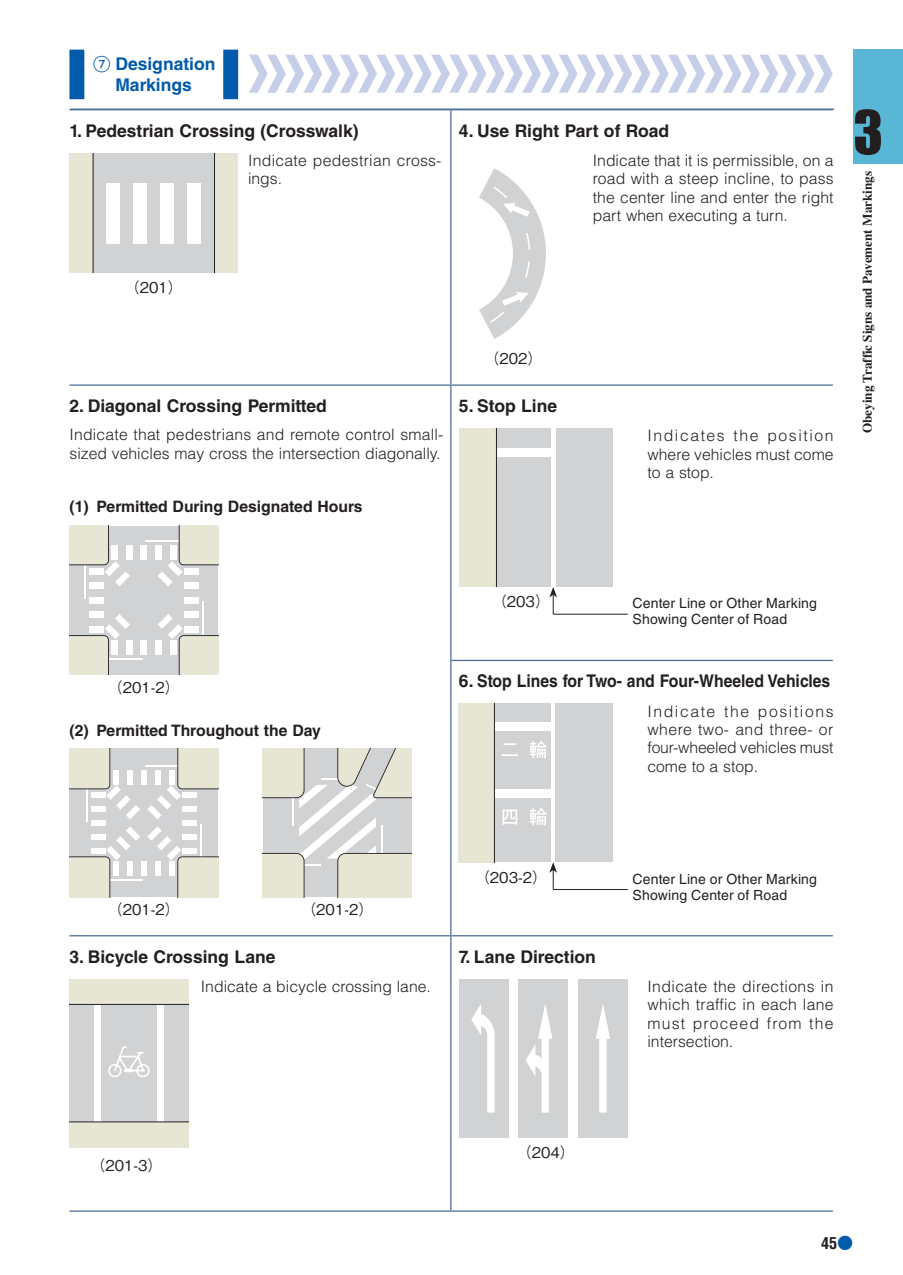
<style>
.page{position:relative;width:903px;height:1275px;background:#fff}
.page>*{position:absolute;margin:0;border:0;box-sizing:border-box;transform-origin:0 0}
.t1{font:55.82px "Impact";color:#231f20}
.t2{font:700 17.5px "Helvetica LT Std";color:#231f20}
.t3{font:700 17.5px/21px "Helvetica LT Std";color:#015aaa;text-align:center}
.t4{font:700 condensed 16.1px "Helvetica LT Std";color:#231f20}
.t5{font:300 15.75px/18.4px "Helvetica LT Std";letter-spacing:.005em;color:#231f20}
.t6{font:700 15.75px "Helvetica LT Std";color:#231f20}
.t7{font:300 15.75px/18.4px "Helvetica LT Std";letter-spacing:.025em;color:#231f20;text-align:right}
.t8{font:300 15.75px "Helvetica LT Std";letter-spacing:.1em;color:#231f20}
.t9{font:300 15.75px "Helvetica LT Std";letter-spacing:.075em;color:#231f20}
.t10{font:500 14.88px "Gothic BBB Pro";color:#231f20}
.t11{font:14px/15.8px "Helvetica LT Std";letter-spacing:.01em;color:#231f20}
.t12{font:700 13.12px "Times LT Std";color:#231f20}
.s1{font-family:"Numerics P02";font-weight:400}
.s2{font-family:"Ryumin Pro";font-weight:300;font-stretch:normal;color:#015aaa}
</style>
<div class="page">
<div style="left:853px;top:50px;width:50px;height:114px;background:#59b6d5"></div>
<svg style="left:69px;top:50px;width:169px;height:49px"></svg>
<svg style="left:249px;top:55px;width:584px;height:38px"></svg>
<hr style="left:69px;top:109px;width:382px;height:1px;background:#476a9a">
<hr style="left:450px;top:110px;width:1px;height:274px;background:#476a9a">
<hr style="left:69px;top:384px;width:382px;height:2px;background:#476a9a">
<hr style="left:450px;top:386px;width:1px;height:324px;background:#476a9a">
<hr style="left:450px;top:710px;width:1px;height:225px;background:#476a9a">
<hr style="left:69px;top:935px;width:382px;height:1px;background:#476a9a">
<hr style="left:450px;top:936px;width:1px;height:274px;background:#476a9a">
<hr style="left:69px;top:1210px;width:382px;height:2px;background:#476a9a">
<div style="left:69px;top:526px;width:149px;height:149px;background:#d1d2d4"></div>
<hr style="left:202px;top:601px;width:2px;height:34px;background:#fff">
<hr style="left:84px;top:565px;width:1px;height:34px;background:#fff">
<hr style="left:145px;top:540px;width:34px;height:2px;background:#fff">
<hr style="left:109px;top:659px;width:34px;height:1px;background:#fff">
<div style="left:184px;top:582px;width:15px;height:7px;background:#fff"></div>
<div style="left:184px;top:597px;width:15px;height:6px;background:#fff"></div>
<div style="left:184px;top:612px;width:15px;height:6px;background:#fff"></div>
<div style="left:89px;top:582px;width:15px;height:7px;background:#fff"></div>
<div style="left:89px;top:597px;width:15px;height:6px;background:#fff"></div>
<div style="left:89px;top:612px;width:15px;height:6px;background:#fff"></div>
<div style="left:126px;top:545px;width:6px;height:15px;background:#fff"></div>
<div style="left:141px;top:545px;width:6px;height:15px;background:#fff"></div>
<div style="left:155px;top:545px;width:7px;height:15px;background:#fff"></div>
<svg style="left:69px;top:526px;width:61px;height:60px"></svg>
<svg style="left:158px;top:526px;width:60px;height:60px"></svg>
<svg style="left:69px;top:614px;width:61px;height:61px"></svg>
<svg style="left:158px;top:614px;width:60px;height:61px"></svg>
<div style="left:112px;top:640px;width:6px;height:15px;background:#fff"></div>
<div style="left:126px;top:640px;width:6px;height:15px;background:#fff"></div>
<div style="left:141px;top:640px;width:6px;height:15px;background:#fff"></div>
<div style="left:155px;top:640px;width:7px;height:15px;background:#fff"></div>
<div style="left:170px;top:640px;width:6px;height:15px;background:#fff"></div>
<div style="left:69px;top:748px;width:149px;height:149px;background:#d1d2d4"></div>
<hr style="left:200px;top:824px;width:1px;height:32px;background:#fff">
<hr style="left:86px;top:789px;width:2px;height:33px;background:#fff">
<hr style="left:145px;top:765px;width:32px;height:2px;background:#fff">
<hr style="left:110px;top:879px;width:33px;height:1px;background:#fff">
<div style="left:182px;top:820px;width:15px;height:6px;background:#fff"></div>
<div style="left:91px;top:820px;width:14px;height:6px;background:#fff"></div>
<div style="left:141px;top:770px;width:6px;height:14px;background:#fff"></div>
<svg style="left:69px;top:748px;width:71px;height:71px"></svg>
<svg style="left:147px;top:748px;width:71px;height:71px"></svg>
<svg style="left:69px;top:826px;width:71px;height:71px"></svg>
<svg style="left:147px;top:826px;width:71px;height:71px"></svg>
<div style="left:113px;top:861px;width:6px;height:15px;background:#fff"></div>
<div style="left:127px;top:861px;width:6px;height:15px;background:#fff"></div>
<div style="left:141px;top:861px;width:6px;height:15px;background:#fff"></div>
<div style="left:155px;top:861px;width:6px;height:15px;background:#fff"></div>
<div style="left:169px;top:861px;width:6px;height:15px;background:#fff"></div>
<svg style="left:263px;top:748px;width:149px;height:149px;background:#dadad4"></svg>
<div style="left:69px;top:1004px;width:120px;height:118px;background:#d1d2d4"></div>
<svg style="left:108px;top:1046px;width:42px;height:32px"></svg>
<div style="left:158px;top:1004px;width:6px;height:118px;background:#fff"></div>
<div style="left:94px;top:1004px;width:6px;height:118px;background:#fff"></div>
<svg style="left:69px;top:979px;width:120px;height:26px;background:#dfddcd"></svg>
<div style="left:69px;top:1122px;width:120px;height:25px;background:#e7e5d4"></div>
<hr style="left:451px;top:384px;width:382px;height:2px;background:#476a9a">
<hr style="left:451px;top:660px;width:382px;height:1px;background:#476a9a">
<hr style="left:451px;top:935px;width:382px;height:1px;background:#476a9a">
<hr style="left:451px;top:1210px;width:382px;height:2px;background:#476a9a">
<svg style="left:479px;top:168px;width:67px;height:171px"></svg>
<div style="left:556px;top:428px;width:57px;height:159px;background:#d1d2d4"></div>
<div style="left:485px;top:428px;width:66px;height:159px;background:#d1d2d4"></div>
<div style="left:485px;top:448px;width:66px;height:9px;background:#fff"></div>
<div style="left:459px;top:428px;width:38px;height:159px;background:#e7e5d4"></div>
<svg style="left:549px;top:587px;width:8px;height:27px"></svg>
<hr style="left:553px;top:614px;width:75px;height:1px;background:#231f20">
<svg style="left:549px;top:862px;width:8px;height:27px"></svg>
<hr style="left:553px;top:889px;width:75px;height:1px;background:#231f20">
<div style="left:555px;top:703px;width:58px;height:159px;background:#d1d2d4"></div>
<div style="left:483px;top:703px;width:67px;height:159px;background:#d1d2d4"></div>
<div style="left:483px;top:722px;width:67px;height:9px;background:#fff"></div>
<svg style="left:502px;top:754px;width:16px;height:2px"></svg>
<svg style="left:503px;top:743px;width:13px;height:2px"></svg>
<svg style="left:530px;top:741px;width:17px;height:17px"></svg>
<div style="left:483px;top:789px;width:67px;height:9px;background:#fff"></div>
<svg style="left:502px;top:810px;width:15px;height:15px"></svg>
<svg style="left:530px;top:808px;width:17px;height:17px"></svg>
<div style="left:459px;top:703px;width:36px;height:159px;background:#e7e5d4"></div>
<div style="left:578px;top:979px;width:50px;height:158px;background:#d1d2d4"></div>
<svg style="left:596px;top:1004px;width:14px;height:109px"></svg>
<div style="left:518px;top:979px;width:50px;height:158px;background:#d1d2d4"></div>
<svg style="left:525px;top:1004px;width:27px;height:109px"></svg>
<div style="left:459px;top:979px;width:49px;height:158px;background:#d1d2d4"></div>
<svg style="left:471px;top:1004px;width:24px;height:109px"></svg>
<hr style="left:70px;top:109px;width:764px;height:1px;background:#476a9a">
<div style="left:83px;top:154px;width:142px;height:119px;background:#d1d2d4"></div>
<div style="left:188px;top:183px;width:13px;height:61px;background:#fff"></div>
<div style="left:161px;top:183px;width:13px;height:61px;background:#fff"></div>
<div style="left:134px;top:183px;width:13px;height:61px;background:#fff"></div>
<div style="left:107px;top:183px;width:13px;height:61px;background:#fff"></div>
<div style="left:214px;top:154px;width:24px;height:119px;background:#e7e5d4"></div>
<div style="left:69px;top:154px;width:24px;height:119px;background:#e7e5d4"></div>
<p class="t3" style="left:93px;top:53px;width:124px"><span class="s1">7</span> Designation<br>Markings</p>
<p class="t2" style="left:69px;top:120px;width:291px">1. Pedestrian Crossing (Crosswalk(</p>
<p class="t5" style="left:248px;top:169px;width:36px">ings.</p>
<p class="t5" style="left:248px;top:151px;width:195px">Indicate pedestrian cross-</p>
<p class="t2" style="left:459px;top:120px;width:212px">4. Use Right Part of Road</p>
<p class="t5" style="left:593px;top:151px;width:242px;text-align:justify">Indicate that isit permissible, on a road with a steep incline, to pass the center line and enter the right part when executing a turn.</p>
<p class="t10" style="left:125px;top:276px;width:59px">)201(</p>
<p class="t2" style="left:69px;top:395px;width:259px">2. Diagonal Crossing Permitted</p>
<p class="t5" style="left:69px;top:444px;width:373px">sized vehicles may cross the intersection diagonally.</p>
<p class="t5" style="left:69px;top:425px;width:375px">Indicate that pedestrians and remote control small-</p>
<p class="t6" style="left:69px;top:497px;width:21px">1( )</p>
<p class="t6" style="left:97px;top:497px;width:268px">Permitted During Designated Hours</p>
<p class="t10" style="left:484px;top:347px;width:59px">)202(</p>
<p class="t2" style="left:459px;top:395px;width:100px">5. Stop Line</p>
<p class="t5" style="left:647px;top:426px;width:188px">Indicates<br>where vehicles must come to a stop.</p>
<p class="t5" style="left:733px;top:426px;width:27px">the</p>
<p class="t8" style="left:767px;top:426px;width:68px">position</p>
<h1 class="t1" style="left:853px;top:89px;width:31px">3</h1>
<p class="t12" style="left:860px;top:433px;width:264px;rotate:-90deg">Obeying Traffic Signs and Pavement Markings</p>
<p class="t10" style="left:108px;top:675px;width:73px">)201-2(</p>
<p class="t6" style="left:69px;top:720px;width:21px">2( )</p>
<p class="t6" style="left:97px;top:720px;width:226px">Permitted Throughout the Day</p>
<p class="t10" style="left:492px;top:590px;width:59px">（203）</p>
<p class="t11" style="left:632px;top:596px;width:186px">Center Line or Other Marking</p>
<p class="t11" style="left:632px;top:611px;width:156px">Showing Center of Road</p>
<p class="t2" style="left:459px;top:670px;width:373px">6. Stop Lines for Two- and Four-Wheeled Vehicles</p>
<p class="t8" style="left:758px;top:701px;width:77px">positions</p>
<p class="t5" style="left:647px;top:702px;width:188px">Indicate<br>where two- and three- or four-wheeled vehicles must come to a stop.</p>
<p class="t5" style="left:724px;top:702px;width:27px">the</p>
<p class="t10" style="left:108px;top:898px;width:73px">)201-2(</p>
<p class="t10" style="left:301px;top:898px;width:73px">)201-2(</p>
<p class="t2" style="left:69px;top:946px;width:208px">3. Bicycle Crossing Lane</p>
<p class="t5" style="left:201px;top:977px;width:231px">Indicate a bicycle crossing lane.</p>
<p class="t10" style="left:475px;top:865px;width:73px">)203-2(</p>
<p class="t2" style="left:459px;top:946px;width:138px">7. Lane Direction</p>
<p class="t11" style="left:632px;top:871px;width:186px">Center Line or Other Marking<br>Showing Center of Road</p>
<p class="t7" style="left:647px;top:977px;width:188px">Indicate the directions in which traffic in each lane the</p>
<p class="t5" style="left:767px;top:1014px;width:36px">from</p>
<p class="t9" style="left:693px;top:1013px;width:68px">proceed</p>
<p class="t5" style="left:647px;top:1014px;width:87px">must intersection.</p>
<p class="t10" style="left:91px;top:1153px;width:73px">)201-3(</p>
<p class="t10" style="left:517px;top:1140px;width:59px">)204(</p>
<p class="t4" style="left:821px;top:1233px;width:34px">45<span class="s2">●</span></p>
</div>
